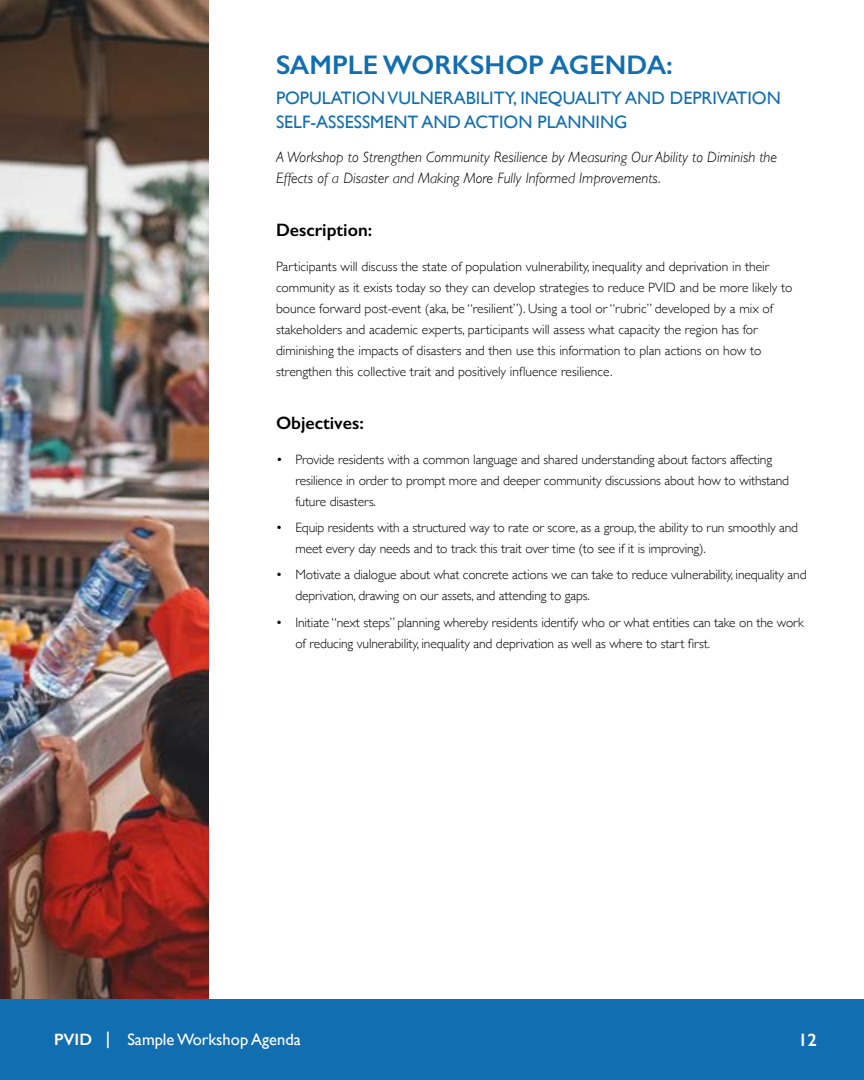
<style>
.page{position:relative;width:864px;height:1080px;background:#fff}
.page>*{position:absolute;margin:0;border:0;box-sizing:border-box;transform-origin:0 0}
.t1{font:600 27px "Gill Sans";color:#116eb0}
.t2{font:18px/24px "Gill Sans";color:#116eb0}
.t3{font:600 18px "Gill Sans";color:#000}
.t4{font:600 18px "Gill Sans";color:#fff}
.t5{font:16.5px "Gill Sans";color:#fff}
.t6{font:italic 300 15px/21px "Gill Sans";color:#000}
.t7{font:300 13.5px/21px "Gill Sans";letter-spacing:-.01em;color:#000}
.s1{font-weight:600}
</style>
<div class="page">
<div style="left:0;top:999px;width:864px;height:81px;background:#116eb0"></div>
<img style="left:0;top:0;width:209px;height:999px">
<h1 class="t1" style="left:276px;top:48px;width:398px">SAMPLE WORKSHOP AGENDA:</h1>
<h2 class="t2" style="left:276px;top:85px;width:506px">POPULATION VULNERABILITY, INEQUALITY AND DEPRIVATION<br>SELF-ASSESSMENT AND ACTION PLANNING</h2>
<p class="t6" style="left:276px;top:147px;width:503px">A Workshop to Strengthen Community Resilience by Measuring Our Ability to Diminish the<br>Effects of a Disaster and Making More Fully Informed Improvements.</p>
<h2 class="t3" style="left:276px;top:219px;width:98px">Description:</h2>
<p class="t7" style="left:276px;top:255px;width:518px">Participants will discuss the state of population vulnerability, inequality and deprivation in their community as it exists today so they can develop strategies to reduce PVID and be more likely to bounce forward post-event (aka, be “resilient”). Using a tool or “rubric” developed by a mix of stakeholders and academic experts, participants will assess what capacity the region has for diminishing the impacts of disasters and then use this information to plan actions on how to strengthen this collective trait and positively influence resilience.</p>
<h2 class="t3" style="left:276px;top:412px;width:89px">Objectives:</h2>
<p class="t7" style="left:295px;top:448px;width:495px;text-indent:-19px">• Provide residents with a common language and shared understanding about factors affecting resilience in order to prompt more and deeper community discussions about how to withstand future disasters.</p>
<p class="t7" style="left:295px;top:516px;width:504px;text-indent:-19px">• Equip residents with a structured way to rate or score, as a group, the ability to run smoothly and meet every day needs and to track this trait over time (to see if it is improving).</p>
<p class="t7" style="left:295px;top:564px;width:513px;text-indent:-19px">• Motivate a dialogue about what concrete actions we can take to reduce vulnerability, inequality and deprivation, drawing on our assets, and attending to gaps.</p>
<p class="t7" style="left:295px;top:611px;width:510px;text-indent:-19px">• Initiate “next steps” planning whereby residents identify who or what entities can take on the work of reducing vulnerability, inequality and deprivation as well as where to start first.</p>
<p class="t5" style="left:54px;top:1029px;width:248px"><span class="s1">PVID |</span> Sample Workshop Agenda</p>
<h2 class="t4" style="left:798px;top:1029px;width:21px">12</h2>
</div>
